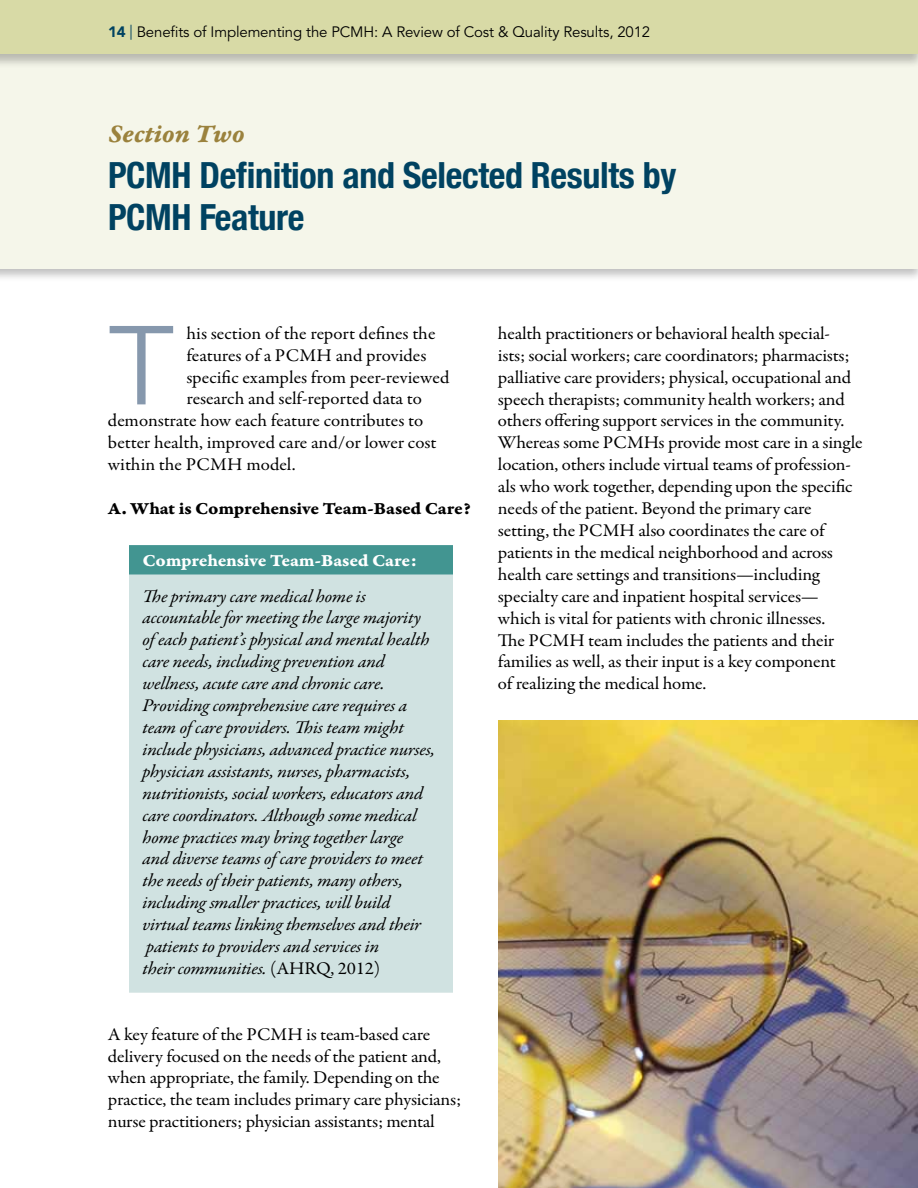
<style>
.page{position:relative;width:918px;height:1188px;background:#fff}
.page>*{position:absolute;margin:0;border:0;box-sizing:border-box;transform-origin:0 0}
.t1{font:110.85px "Avenir LT Std";color:#8698ad;scale:1.05 1}
.t2{font:700 condensed 36px/42px "Helvetica Neue";letter-spacing:-.01em;color:#004261}
.t3{font:27px "Garamond Premr Pro Bd It Capt";letter-spacing:-.01em;color:#9b823d;scale:1.05 1}
.t4{font:18px/21.9px "Garamond Premr Pro";letter-spacing:-.01em;color:#000;scale:1.05 1}
.t5{font:italic 18px/21.9px "Garamond Premr Pro";letter-spacing:-.015em;color:#000;scale:1.05 1}
.t6{font:18px "Garamond Premr Pro Bd Capt";letter-spacing:-.01em;color:#000;scale:1.05 1}
.t7{font:18px "Garamond Premr Pro Bd Capt";letter-spacing:-.01em;color:#fff;scale:1.05 1}
.t8{font:15px "Avenir LT Std";letter-spacing:-.01em;color:#000}
.s1{font-weight:900;color:#004261}
.s2{color:#004261}
.s3{font-style:normal}
</style>
<div class="page">
<div style="left:0;top:0;width:918px;height:283px;background:#000;opacity:.25"></div>
<div style="left:0;top:0;width:918px;height:268px;background:#f5f6ea"></div>
<div style="left:0;top:0;width:918px;height:68px;background:#000;opacity:.25"></div>
<div style="left:0;top:0;width:918px;height:54px;background:#d8daa6"></div>
<div style="left:129px;top:545px;width:324px;height:38px;background:#429591"></div>
<div style="left:129px;top:574px;width:324px;height:24px;background:#d0e2e1"></div>
<div style="left:129px;top:596px;width:324px;height:24px;background:#d0e2e1"></div>
<div style="left:129px;top:618px;width:324px;height:24px;background:#d0e2e1"></div>
<div style="left:129px;top:640px;width:324px;height:24px;background:#d0e2e1"></div>
<div style="left:129px;top:662px;width:324px;height:24px;background:#d0e2e1"></div>
<div style="left:129px;top:684px;width:324px;height:24px;background:#d0e2e1"></div>
<div style="left:129px;top:706px;width:324px;height:24px;background:#d0e2e1"></div>
<div style="left:129px;top:728px;width:324px;height:24px;background:#d0e2e1"></div>
<div style="left:129px;top:750px;width:324px;height:24px;background:#d0e2e1"></div>
<div style="left:129px;top:772px;width:324px;height:24px;background:#d0e2e1"></div>
<div style="left:129px;top:794px;width:324px;height:24px;background:#d0e2e1"></div>
<div style="left:129px;top:815px;width:324px;height:24px;background:#d0e2e1"></div>
<div style="left:129px;top:837px;width:324px;height:24px;background:#d0e2e1"></div>
<div style="left:129px;top:859px;width:324px;height:24px;background:#d0e2e1"></div>
<div style="left:129px;top:881px;width:324px;height:24px;background:#d0e2e1"></div>
<div style="left:129px;top:903px;width:324px;height:24px;background:#d0e2e1"></div>
<div style="left:129px;top:925px;width:324px;height:24px;background:#d0e2e1"></div>
<div style="left:129px;top:947px;width:324px;height:24px;background:#d0e2e1"></div>
<div style="left:129px;top:969px;width:324px;height:24px;background:#d0e2e1"></div>
<img style="left:498px;top:720px;width:420px;height:468px">
<p class="t8" style="left:108px;top:23px;width:544px"><span class="s1">14</span> <span class="s2">|</span> Benefits of Implementing the PCMH: A Review of Cost &amp; Quality Results, 2012</p>
<h3 class="t3" style="left:108px;top:117px;width:132px">Section Two</h3>
<h2 class="t2" style="left:108px;top:154px;width:570px">PCMH Definition and Selected Results by<br>PCMH Feature</h2>
<h1 class="t1" style="left:108px;top:302px;width:65px">T</h1>
<p class="t4" style="left:186px;top:323px;width:239px">his section of the report defines the</p>
<p class="t4" style="left:186px;top:344px;width:230px">features of a PCMH and provides</p>
<p class="t4" style="left:186px;top:366px;width:252px">specific examples from peer-reviewed</p>
<p class="t4" style="left:186px;top:388px;width:226px">research and self-reported data to</p>
<p class="t4" style="left:108px;top:410px;width:302px">demonstrate how each feature contributes to</p>
<p class="t4" style="left:108px;top:432px;width:314px">better health, improved care and/or lower cost</p>
<p class="t4" style="left:108px;top:454px;width:180px">within the PCMH model.</p>
<p class="t6" style="left:108px;top:498px;width:347px">A. What is Comprehensive Team-Based Care?</p>
<p class="t7" style="left:142px;top:550px;width:263px">Comprehensive Team-Based Care:</p>
<p class="t5" style="left:142px;top:586px;width:280px">The primary care medical home is accountable for meeting the large majority of each patient’s physical and mental health care needs, including prevention and wellness, acute care and chronic care.<br>Providing comprehensive care requires a team of care providers. This team might include physicians, advanced practice nurses, physician assistants, nurses, pharmacists, nutritionists, social workers, educators and care coordinators. Although some medical home practices may bring together large<br>and diverse teams of care providers to meet the needs of their patients, many others, including smaller practices, will build virtual teams linking themselves and their patients to providers and services in<br>their communities. <span class="s3">(AHRQ, 2012)</span></p>
<p class="t4" style="left:108px;top:1023px;width:338px">A key feature of the PCMH is team-based care delivery focused on the needs of the patient and, when appropriate, the family. Depending on the practice, the team includes primary care physicians; nurse practitioners; physician assistants; mental</p>
<p class="t4" style="left:498px;top:323px;width:349px">health practitioners or behavioral health special-<br>ists; social workers; care coordinators; pharmacists; palliative care providers; physical, occupational and speech therapists; community health workers; and others offering support services in the community.<br>Whereas some PCMHs provide most care in a single location, others include virtual teams of profession&shy;als who work together, depending upon the specific needs of the patient. Beyond the primary care setting, the PCMH also coordinates the care of patients in the medical neighborhood and across health care settings and transitions—including specialty care and inpatient hospital services— which is vital for patients with chronic illnesses.<br>The PCMH team includes the patients and their families as well, as their input is a key component<br>of realizing the medical home.</p>
</div>
